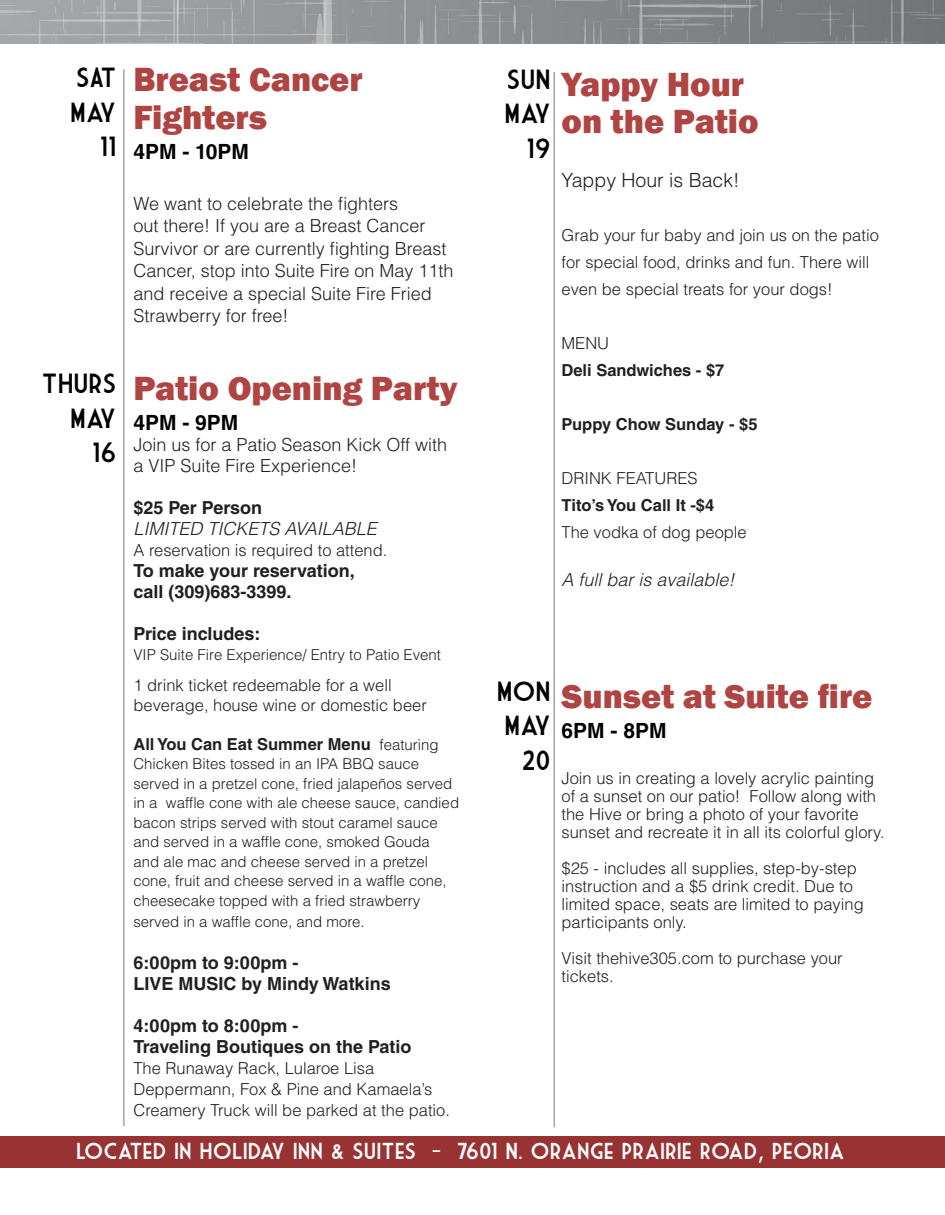
<style>
.page{position:relative;width:945px;height:1215px;background:#fff}
.page>*{position:absolute;margin:0;border:0;box-sizing:border-box;transform-origin:0 0}
.t1{font:800 34.5px/37.5px "Franklin Gothic";color:#b04443}
.t2{font:27px "Market Deco";color:#000}
.t3{font:22.5px "Market Deco";color:#fff}
.t4{font:700 21px "Helvetica LT Std";color:#000}
.t5{font:300 19.5px "Helvetica LT Std";color:#231f20}
.t6{font:300 18px/22.5px "Helvetica LT Std";color:#231f20}
.t7{font:700 18px "Helvetica LT Std";color:#231f20}
.t8{font:italic 300 18px "Helvetica LT Std";color:#231f20}
.t9{font:300 16.5px/18px "Helvetica LT Std";color:#231f20}
.t10{font:700 16.5px "Helvetica LT Std";color:#231f20}
.t11{font:300 15px/19.5px "Helvetica LT Std";color:#231f20}
.s1{font-weight:300;font-size:15px}
</style>
<div class="page">
<img style="left:0;top:0;width:945px;height:43px">
<hr style="left:123px;top:69px;width:2px;height:1057px;background:#a1a5a8">
<hr style="left:554px;top:72px;width:1px;height:1055px;background:#a1a5a8">
<div style="left:0;top:1136px;width:14px;height:31px;background:#933"></div>
<div style="left:14px;top:1136px;width:931px;height:31px;background:#933"></div>
<p class="t2" style="left:76px;top:63px;width:42px">SAT</p>
<p class="t2" style="left:70px;top:97px;width:48px">MAY</p>
<p class="t2" style="left:100px;top:132px;width:18px">11</p>
<p class="t1" style="left:133px;top:61px;width:231px">Breast Cancer<br>Fighters</p>
<p class="t4" style="left:133px;top:138px;width:117px">4PM - 10PM</p>
<p class="t6" style="left:133px;top:192px;width:322px">We want to celebrate the fighters<br>out there! If you are a Breast Cancer Survivor or are currently fighting Breast Cancer, stop into Suite Fire on May 11th and receive a special Suite Fire Fried Strawberry for free!</p>
<p class="t2" style="left:42px;top:369px;width:76px">THURS</p>
<p class="t2" style="left:70px;top:403px;width:48px">MAY</p>
<p class="t2" style="left:92px;top:438px;width:26px">16</p>
<p class="t1" style="left:133px;top:370px;width:326px">Patio Opening Party</p>
<p class="t4" style="left:133px;top:410px;width:107px">4PM - 9PM</p>
<p class="t6" style="left:133px;top:433px;width:315px">Join us for a Patio Season Kick Off with</p>
<p class="t6" style="left:133px;top:454px;width:225px">a VIP Suite Fire Experience!</p>
<p class="t7" style="left:133px;top:497px;width:130px">$25 Per Person</p>
<p class="t8" style="left:133px;top:518px;width:245px">LIMITED TICKETS AVAILABLE</p>
<p class="t9" style="left:133px;top:541px;width:256px">A reservation is required to attend.</p>
<p class="t7" style="left:133px;top:560px;width:223px">To make your reservation,</p>
<p class="t7" style="left:133px;top:581px;width:160px">call (309)683-3399.</p>
<p class="t7" style="left:133px;top:623px;width:129px">Price includes:</p>
<p class="t11" style="left:133px;top:644px;width:309px">VIP Suite Fire Experience/ Entry to Patio Event</p>
<p class="t9" style="left:133px;top:676px;width:260px">1 drink ticket redeemable for a well</p>
<p class="t9" style="left:133px;top:696px;width:295px">beverage, house wine or domestic beer</p>
<p class="t10" style="left:133px;top:734px;width:307px">All You Can Eat Summer Menu <span class="s1">featuring</span></p>
<p class="t11" style="left:133px;top:754px;width:327px">Chicken Bites tossed in an IPA BBQ sauce served in a pretzel cone, fried jalapeños served in a waffle cone with ale cheese sauce, candied bacon strips served with stout caramel sauce and served in a waffle cone, smoked Gouda and ale mac and cheese served in a pretzel cone, fruit and cheese served in a waffle cone, cheesecake topped with a fried strawberry</p>
<p class="t11" style="left:133px;top:911px;width:233px">served in a waffle cone, and more.</p>
<p class="t7" style="left:133px;top:951px;width:167px">6:00pm to 9:00pm -</p>
<p class="t7" style="left:133px;top:972px;width:259px">LIVE MUSIC by Mindy Watkins</p>
<p class="t7" style="left:133px;top:1014px;width:167px">4:00pm to 8:00pm -</p>
<p class="t7" style="left:133px;top:1035px;width:280px">Traveling Boutiques on the Patio</p>
<p class="t9" style="left:133px;top:1057px;width:318px;line-height:21px">The Runaway Rack, Lularoe Lisa<br>Deppermann, Fox &amp; Pine and Kamaela’s<br>Creamery Truck will be parked at the patio.</p>
<p class="t2" style="left:507px;top:64px;width:45px">SUN</p>
<p class="t2" style="left:504px;top:99px;width:48px">MAY</p>
<p class="t2" style="left:527px;top:133px;width:26px">19</p>
<p class="t1" style="left:562px;top:66px;width:184px">Yappy Hour</p>
<p class="t1" style="left:562px;top:103px;width:199px">on the Patio</p>
<p class="t5" style="left:562px;top:168px;width:180px">Yappy Hour is Back!</p>
<p class="t9" style="left:562px;top:222px;width:319px;line-height:27px">Grab your fur baby and join us on the patio for special food, drinks and fun. There will even be special treats for your dogs!</p>
<p class="t9" style="left:562px;top:334px;width:49px">MENU</p>
<p class="t10" style="left:562px;top:361px;width:164px">Deli Sandwiches - $7</p>
<p class="t10" style="left:562px;top:415px;width:197px">Puppy Chow Sunday - $5</p>
<p class="t9" style="left:562px;top:469px;width:138px">DRINK FEATURES</p>
<p class="t10" style="left:562px;top:496px;width:154px">Tito’s You Call It -$4</p>
<p class="t9" style="left:562px;top:523px;width:187px">The vodka of dog people</p>
<p class="t8" style="left:562px;top:569px;width:175px">A full bar is available!</p>
<p class="t2" style="left:497px;top:676px;width:56px">MON</p>
<p class="t2" style="left:504px;top:711px;width:48px">MAY</p>
<p class="t2" style="left:522px;top:745px;width:31px">20</p>
<p class="t1" style="left:562px;top:678px;width:312px">Sunset at Suite fire</p>
<p class="t4" style="left:562px;top:718px;width:107px">6PM - 8PM</p>
<p class="t9" style="left:562px;top:769px;width:314px">Join us in creating a lovely acrylic painting</p>
<p class="t9" style="left:562px;top:787px;width:325px">of a sunset on our patio! Follow along with the Hive or bring a photo of your favorite sunset and recreate it in all its colorful glory.</p>
<p class="t9" style="left:562px;top:859px;width:304px">$25 - includes all supplies, step-by-step instruction and a $5 drink credit. Due to limited space, seats are limited to paying participants only.</p>
<p class="t9" style="left:562px;top:949px;width:283px">Visit thehive305.com to purchase your tickets.</p>
<p class="t3" style="left:76px;top:1139px;width:770px">LOCATED IN HOLIDAY INN &amp; SUITES - 7601 N. ORANGE PRAIRIE ROAD, PEORIA</p>
</div>
